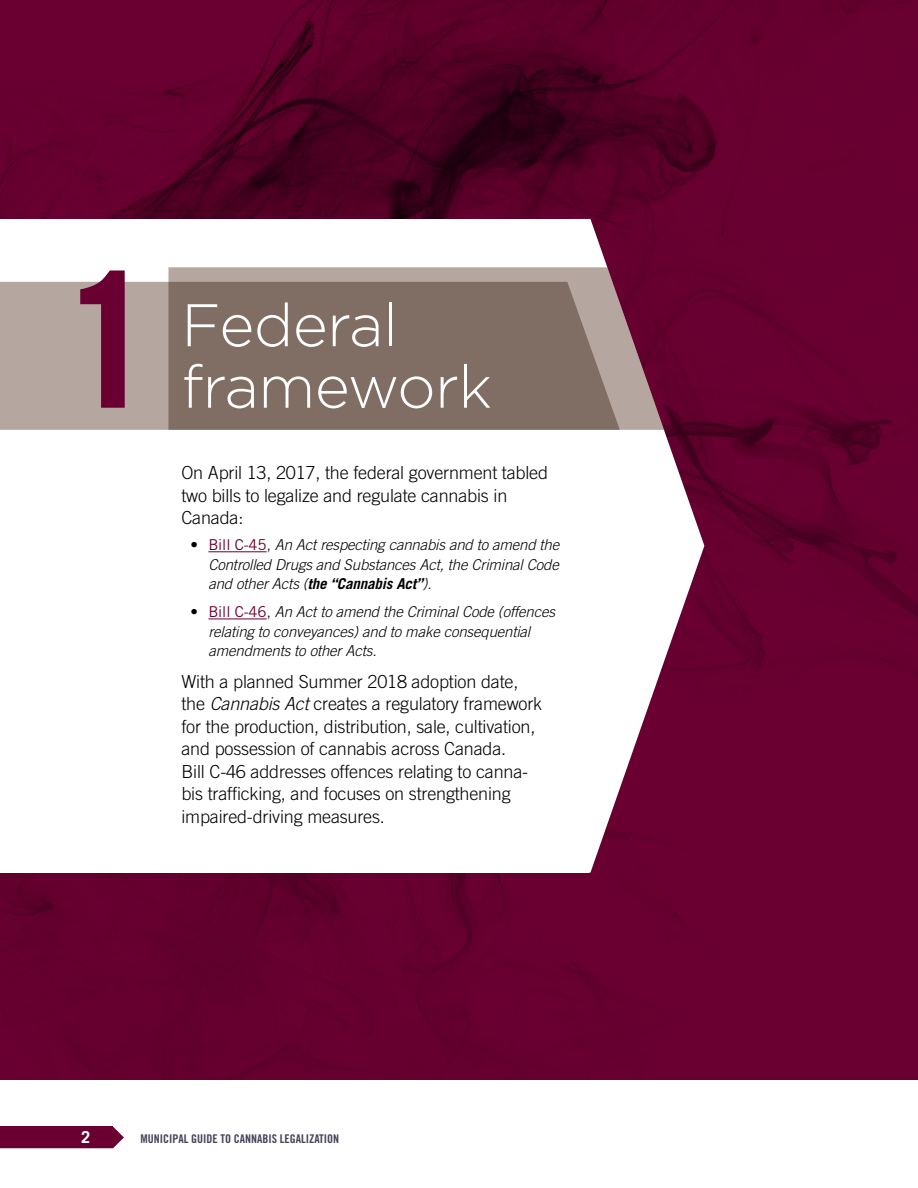
<style>
.page{position:relative;width:918px;height:1188px;background:#fff}
.page>*{position:absolute;margin:0;border:0;box-sizing:border-box;transform-origin:0 0}
.t1{font:700 187.5px "Trade Gothic LT Std";color:#6a0032}
.t2{font:300 60px/61.5px "Gotham";letter-spacing:-.01em;color:#fff}
.Intro{font:300 18px/22.5px "Trade Gothic LT Std";letter-spacing:-.01em;color:#000}
.t3{font:700 16.5px "Trade Gothic LT Std";color:#fff}
.t4{font:italic 300 15px/19.5px "Trade Gothic LT Std";letter-spacing:-.01em;color:#000;text-align:justify}
.t5{font:12px "Trade Gothic LT Std Bd Cn 20";color:#444359}
.s1{font-style:normal}
.s2{font-weight:400;font-style:normal;color:#6a0032}
.s3{font-weight:700}
.s4{font-style:italic}
</style>
<div class="page">
<svg style="left:113px;top:1127px;width:11px;height:21px"></svg>
<div style="left:0;top:1127px;width:113px;height:21px;background:#6a0032"></div>
<img style="left:0;top:0;width:918px;height:1080px">
<svg style="left:589px;top:219px;width:115px;height:654px"></svg>
<div style="left:0;top:219px;width:589px;height:654px;background:#fff"></div>
<div style="left:0;top:282px;width:168px;height:148px;background:#b5a79f"></div>
<svg style="left:168px;top:267px;width:496px;height:163px;fill:#806d63"></svg>
<hr style="left:208px;top:551px;width:59px;height:1px;background:#6a0032">
<hr style="left:208px;top:619px;width:59px;height:1px;background:#6a0032">
<div style="left:875px;top:100px;width:43px;height:86px;background:#690031"></div>
<h1 class="t1" style="left:57px;top:226px;width:106px">1</h1>
<h2 class="t2" style="left:181px;top:293px;width:312px">Federal framework</h2>
<p class="Intro" style="left:181px;top:461px;width:368px">On April 13, 2017, the federal government tabled two bills to legalize and regulate cannabis in<br>Canada:</p>
<p class="t4" style="left:208px;top:536px;width:352px;text-indent:-18px"><span class="s1">•</span> <span class="s2">Bill C-45</span><span class="s1">,</span> An Act respecting cannabis and to amend the Controlled Drugs and Substances Act, the Criminal Code and other Acts (<span class="s3">the “Cannabis Act”</span>).</p>
<p class="t4" style="left:208px;top:603px;width:348px;text-align:left;text-indent:-18px"><span class="s1">•</span> <span class="s2">Bill C-46</span><span class="s1">,</span> An Act to amend the Criminal Code (offences relating to conveyances) and to make consequential amendments to other Acts.</p>
<p class="Intro" style="left:181px;top:670px;width:362px">With a planned Summer 2018 adoption date, the <span class="s4">Cannabis Act</span> creates a regulatory framework for the production, distribution, sale, cultivation, and possession of cannabis across Canada.<br>Bill C-46 addresses offences relating to canna&shy;bis trafficking, and focuses on strengthening impaired-driving measures.</p>
<p class="t3" style="left:81px;top:1127px;width:11px">2</p>
<p class="t5" style="left:140px;top:1131px;width:200px">MUNICIPAL GUIDE TO CANNABIS LEGALIZATION</p>
</div>
